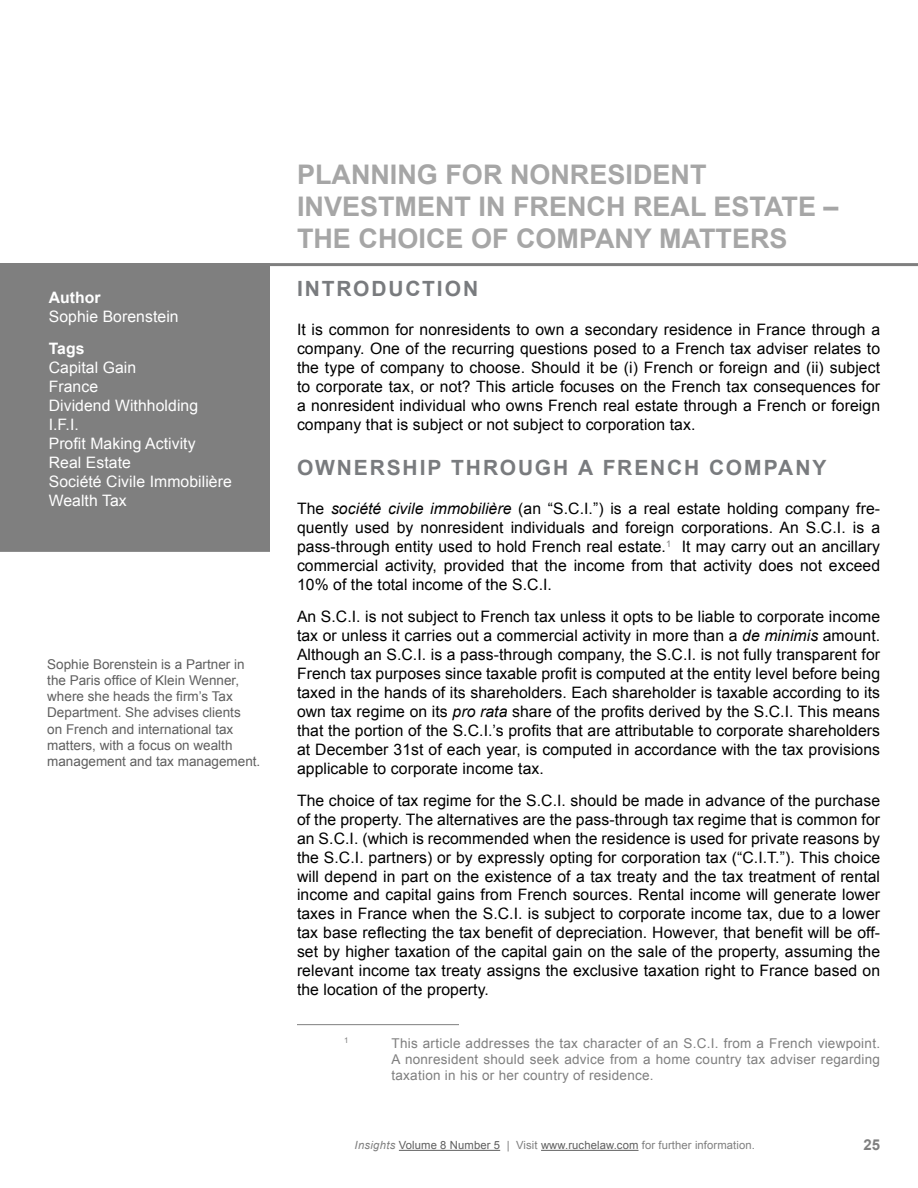
<style>
.page{position:relative;width:918px;height:1188px;background:#fff}
.page>*{position:absolute;margin:0;border:0;box-sizing:border-box;transform-origin:0 0}
.t1{font:700 27px/32.4px "Arial";color:#a6a6a6}
.t2{font:700 21px "Arial";letter-spacing:.09em;color:#797b7e}
.t3{font:15.75px/18.9px "Arial";letter-spacing:.005em;color:#000;text-align:justify}
.t4{font:15.75px/18.9px "Arial";letter-spacing:.005em;color:#fff}
.t5{font:700 15.75px "Arial";letter-spacing:.005em;color:#fff}
.t6{font:700 15px "Arial";color:#7f7f7f}
.t7{font:13.5px/16.2px "Arial";color:#5f5f5f}
.t8{font:13.5px/16.2px "Arial";letter-spacing:.02em;color:#7f7f7f;text-align:justify}
.t9{font:11.25px "Arial";letter-spacing:.01em;color:#5f5f5f}
.t10{font:7.8px "Arial";color:#7f7f7f}
.s1{font-style:italic}
.s2{font-style:italic;color:#7f7f7f}
.s3{color:#7f7f7f}
</style>
<div class="page">
<hr style="left:399px;top:1150px;width:101px;height:1px;background:#5f5f5f">
<hr style="left:541px;top:1150px;width:98px;height:1px;background:#5f5f5f">
<div style="left:0;top:266px;width:270px;height:286px;background:#7f7f7f"></div>
<hr style="left:0;top:263px;width:918px;height:3px;background:#7f7f7f">
<hr style="left:297px;top:1024px;width:162px;height:1px;background:#7f7f7f">
<p class="t5" style="left:49px;top:287px;width:54px">Author</p>
<p class="t4" style="left:49px;top:307px;width:131px">Sophie Borenstein</p>
<p class="t5" style="left:49px;top:338px;width:37px">Tags</p>
<p class="t4" style="left:49px;top:358px;width:185px">Capital Gain<br>France<br>Dividend Withholding<br>I.F.I.<br>Profit Making Activity<br>Real Estate<br>Société Civile Immobilière<br>Wealth Tax</p>
<p class="t7" style="left:47px;top:656px;width:215px">Sophie Borenstein is a Partner in the Paris office of Klein Wenner, where she heads the firm’s Tax<br>Department. She advises clients<br>on French and international tax matters, with a focus on wealth management and tax management.</p>
<h1 class="t1" style="left:297px;top:159px;width:543px">PLANNING FOR NONRESIDENT<br>INVESTMENT IN FRENCH REAL ESTATE –<br>THE CHOICE OF COMPANY MATTERS</h1>
<h2 class="t2" style="left:297px;top:275px;width:183px">INTRODUCTION</h2>
<p class="t3" style="left:297px;top:320px;width:585px">It is common for nonresidents to own a secondary residence in France through a company. One of the recurring questions posed to a French tax adviser relates to the type of company to choose. Should it be (i) French or foreign and (ii) subject to corporate tax, or not? This article focuses on the French tax consequences for a nonresident individual who owns French real estate through a French or foreign company that is subject or not subject to corporation tax.</p>
<h2 class="t2" style="left:297px;top:454px;width:531px">OWNERSHIP THROUGH A FRENCH COMPANY</h2>
<p class="t3" style="left:297px;top:500px;width:585px">The <span class="s1">société civile immobilière</span> (an “S.C.I.”) is a real estate holding company fre&shy;quently used by nonresident individuals and foreign corporations. An S.C.I. is a pass-through entity used to hold French real estate.<sup>1</sup> It may carry out an ancillary commercial activity, provided that the income from that activity does not exceed 10% of the total income of the S.C.I.</p>
<p class="t3" style="left:297px;top:608px;width:585px">An S.C.I. is not subject to French tax unless it opts to be liable to corporate income tax or unless it carries out a commercial activity in more than a <span class="s1">de minimis</span> amount.<br>Although an S.C.I. is a pass-through company, the S.C.I. is not fully transparent for French tax purposes since taxable profit is computed at the entity level before being taxed in the hands of its shareholders. Each shareholder is taxable according to its own tax regime on its <span class="s1">pro rata</span> share of the profits derived by the S.C.I. This means that the portion of the S.C.I.’s profits that are attributable to corporate shareholders at December 31st of each year, is computed in accordance with the tax provisions applicable to corporate income tax.</p>
<p class="t3" style="left:297px;top:791px;width:585px">The choice of tax regime for the S.C.I. should be made in advance of the purchase of the property. The alternatives are the pass-through tax regime that is common for an S.C.I. (which is recommended when the residence is used for private reasons by the S.C.I. partners) or by expressly opting for corporation tax (“C.I.T.”). This choice will depend in part on the existence of a tax treaty and the tax treatment of rental income and capital gains from French sources. Rental income will generate lower taxes in France when the S.C.I. is subject to corporate income tax, due to a lower tax base reflecting the tax benefit of depreciation. However, that benefit will be off&shy;set by higher taxation of the capital gain on the sale of the property, assuming the relevant income tax treaty assigns the exclusive taxation right to France based on the location of the property.</p>
<p class="t10" style="left:344px;top:1035px;width:6px">1</p>
<p class="t8" style="left:391px;top:1035px;width:490px">This article addresses the tax character of an S.C.I. from a French viewpoint.<br>A nonresident should seek advice from a home country tax adviser regarding taxation in his or her country of residence.</p>
<p class="t9" style="left:355px;top:1138px;width:402px"><span class="s2">Insights</span> Volume 8 Number 5 <span class="s3">| Visit</span> www.ruchelaw.com <span class="s3">for further information.</span></p>
<p class="t6" style="left:863px;top:1135px;width:18px">25</p>
</div>
